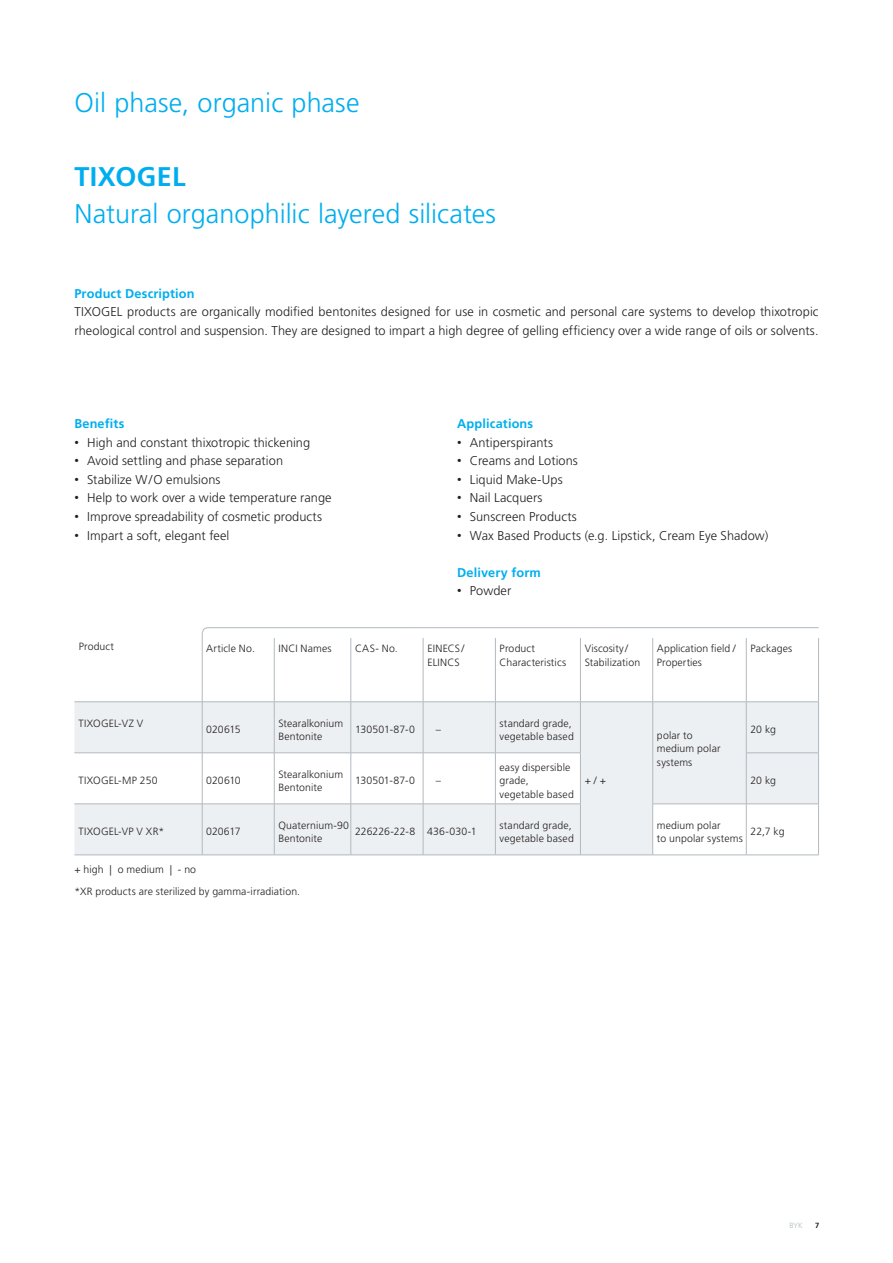
<style>
.page{position:relative;width:893px;height:1263px;background:#fff}
.page>*{position:absolute;margin:0;border:0;box-sizing:border-box;transform-origin:0 0}
.t1{font:300 27px "Frutiger LT Std";color:#00aeef}
.t2{font:700 27px "Frutiger LT Std";letter-spacing:.015em;color:#00aeef}
.t3{font:300 12.75px/18.6px "Frutiger LT Std";letter-spacing:.005em;color:#231f20}
.t4{font:700 12.75px "Frutiger LT Std";letter-spacing:.01em;color:#00aeef}
.t5{font:300 10.5px/13.5px "Frutiger LT Std";letter-spacing:.01em;color:#231f20}
.t6{font:300 7.5px "Frutiger LT Std";color:#b1b9bf}
.t7{font:700 7.5px "Frutiger LT Std";color:#231f20}
.s1{font-family:"Arial";font-weight:400}
</style>
<div class="page">
<svg style="left:74px;top:702px;width:127px;height:153px;fill:#edf0f2"></svg>
<hr style="left:74px;top:701px;width:128px;height:1px;background:#b1b9bf">
<hr style="left:74px;top:752px;width:128px;height:1px;background:#b1b9bf">
<hr style="left:74px;top:804px;width:128px;height:1px;background:#b1b9bf">
<hr style="left:74px;top:855px;width:128px;height:1px;background:#b1b9bf">
<svg style="left:201px;top:627px;width:618px;height:229px"></svg>
<h1 class="t1" style="left:74px;top:87px;width:287px">Oil phase, organic phase</h1>
<h1 class="t2" style="left:74px;top:161px;width:113px">TIXOGEL</h1>
<h1 class="t1" style="left:74px;top:199px;width:423px">Natural organophilic layered silicates</h1>
<p class="t4" style="left:74px;top:286px;width:122px">Product Description</p>
<p class="t3" style="left:74px;top:303px;width:746px">TIXOGEL products are organically modified bentonites designed for use in cosmetic and personal care systems to develop thixotropic rheological control and suspension. They are designed to impart a high degree of gelling efficiency over a wide range of oils or solvents.</p>
<p class="t4" style="left:74px;top:416px;width:52px">Benefits</p>
<p class="t3" style="left:74px;top:433px;width:237px"><span class="s1">•</span> High and constant thixotropic thickening</p>
<p class="t3" style="left:74px;top:452px;width:210px"><span class="s1">•</span> Avoid settling and phase separation</p>
<p class="t3" style="left:74px;top:470px;width:148px"><span class="s1">•</span> Stabilize W/O emulsions</p>
<p class="t3" style="left:74px;top:489px;width:259px"><span class="s1">•</span> Help to work over a wide temperature range</p>
<p class="t3" style="left:74px;top:507px;width:249px"><span class="s1">•</span> Improve spreadability of cosmetic products</p>
<p class="t3" style="left:74px;top:526px;width:156px"><span class="s1">•</span> Impart a soft, elegant feel</p>
<p class="t4" style="left:457px;top:416px;width:78px">Applications</p>
<p class="t3" style="left:457px;top:433px;width:98px"><span class="s1">•</span> Antiperspirants</p>
<p class="t3" style="left:457px;top:452px;width:122px"><span class="s1">•</span> Creams and Lotions</p>
<p class="t3" style="left:457px;top:470px;width:107px"><span class="s1">•</span> Liquid Make-Ups</p>
<p class="t3" style="left:457px;top:489px;width:87px"><span class="s1">•</span> Nail Lacquers</p>
<p class="t3" style="left:457px;top:507px;width:121px"><span class="s1">•</span> Sunscreen Products</p>
<p class="t3" style="left:457px;top:526px;width:313px"><span class="s1">•</span> Wax Based Products (e.g. Lipstick, Cream Eye Shadow)</p>
<p class="t4" style="left:457px;top:565px;width:85px">Delivery form</p>
<p class="t3" style="left:457px;top:582px;width:56px"><span class="s1">•</span> Powder</p>
<p class="t5" style="left:79px;top:640px;width:37px">Product</p>
<p class="t5" style="left:206px;top:642px;width:50px">Article No.</p>
<p class="t5" style="left:278px;top:642px;width:55px">INCI Names</p>
<p class="t5" style="left:355px;top:642px;width:44px">CAS- No.</p>
<p class="t5" style="left:427px;top:642px;width:39px">EINECS/<br>ELINCS</p>
<p class="t5" style="left:500px;top:642px;width:68px">Product<br>Characteristics</p>
<p class="t5" style="left:585px;top:642px;width:57px">Viscosity/<br>Stabilization</p>
<p class="t5" style="left:657px;top:642px;width:80px">Application field /<br>Properties</p>
<p class="t5" style="left:750px;top:642px;width:43px">Packages</p>
<p class="t5" style="left:79px;top:716px;width:66px">TIXOGEL-VZ V</p>
<p class="t5" style="left:206px;top:723px;width:36px">020615</p>
<p class="t5" style="left:278px;top:716px;width:66px">Stearalkonium<br>Bentonite</p>
<p class="t5" style="left:355px;top:723px;width:61px">130501-87-0</p>
<p class="t5" style="left:436px;top:723px;width:7px">–</p>
<p class="t5" style="left:500px;top:716px;width:76px">standard grade, vegetable based</p>
<p class="t5" style="left:79px;top:774px;width:80px">TIXOGEL-MP 250</p>
<p class="t5" style="left:206px;top:774px;width:36px">020610</p>
<p class="t5" style="left:278px;top:767px;width:66px">Stearalkonium<br>Bentonite</p>
<p class="t5" style="left:355px;top:774px;width:61px">130501-87-0</p>
<p class="t5" style="left:436px;top:774px;width:7px">–</p>
<p class="t5" style="left:500px;top:760px;width:76px">easy dispersible grade, vegetable based</p>
<p class="t5" style="left:585px;top:774px;width:23px">+ / +</p>
<p class="t5" style="left:657px;top:728px;width:65px">polar to medium polar systems</p>
<p class="t5" style="left:750px;top:723px;width:27px">20 kg</p>
<p class="t5" style="left:750px;top:774px;width:27px">20 kg</p>
<p class="t5" style="left:79px;top:825px;width:87px">TIXOGEL-VP V XR*</p>
<p class="t5" style="left:206px;top:825px;width:36px">020617</p>
<p class="t5" style="left:278px;top:818px;width:72px">Quaternium-90<br>Bentonite</p>
<p class="t5" style="left:355px;top:825px;width:123px">226226-22-8 436-030-1</p>
<p class="t5" style="left:500px;top:818px;width:76px">standard grade, vegetable based</p>
<p class="t5" style="left:657px;top:818px;width:87px">medium polar<br>to unpolar systems</p>
<p class="t5" style="left:750px;top:825px;width:36px">22,7 kg</p>
<p class="t5" style="left:74px;top:859px;width:227px;line-height:21.8px">+ high | o medium | - no<br>*XR products are sterilized by gamma-irradiation.</p>
<p class="t6" style="left:789px;top:1221px;width:15px">BYK</p>
<p class="t7" style="left:815px;top:1221px;width:6px">7</p>
</div>
